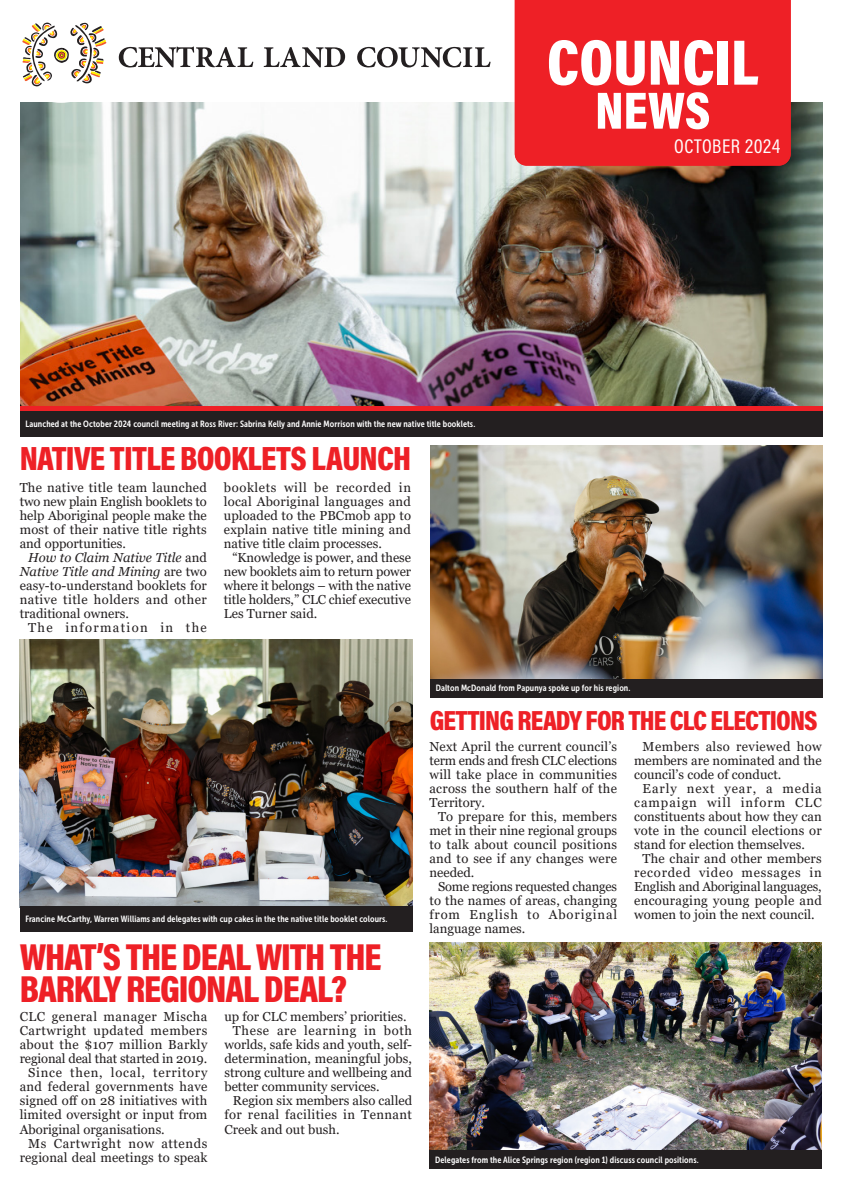
<style>
.page{position:relative;width:842px;height:1191px;background:#fff}
.page>*{position:absolute;margin:0;border:0;box-sizing:border-box;transform-origin:0 0}
.t1{font:900 65px "Acumin Pro Cond";color:#fff}
.t2{font:900 53px "Acumin Pro Cond";color:#fff}
.t3{font:900 38px/32px "Acumin Pro Cond";letter-spacing:-.03em;color:#ee2026}
.t4{font:900 34px "Acumin Pro Cond";letter-spacing:-.02em;color:#ee2026}
.t5{font:900 28px "Acumin Pro Cond";letter-spacing:-.03em;color:#ee2026}
.t6{font:20px "Acumin Pro Cond";letter-spacing:.03em;color:#fff}
.News_Body{font:13px/14px "Georgia";letter-spacing:.005em;color:#231f20;text-align:justify}
.News_Body-2{font:13px "Georgia";letter-spacing:.105em;color:#231f20}
.Captions{font:9px "Museo Sans Cond 700";letter-spacing:.01em;color:#fff}
.s1{font-style:italic}
</style>
<div class="page">
<img style="left:20px;top:103px;width:802px;height:303px">
<div style="left:20px;top:411px;width:802px;height:25px;background:#231f20"></div>
<svg style="left:20px;top:22px;width:233px;height:81px"></svg>
<svg style="left:264px;top:47px;width:81px;height:20px"></svg>
<svg style="left:357px;top:47px;width:134px;height:20px"></svg>
<div style="left:20px;top:406px;width:802px;height:5px;background:#ee2026"></div>
<div style="left:430px;top:677px;width:392px;height:20px;background:#231f20"></div>
<img style="left:20px;top:639px;width:392px;height:267px">
<img style="left:430px;top:445px;width:392px;height:233px">
<img style="left:429px;top:942px;width:393px;height:208px">
<div style="left:20px;top:906px;width:393px;height:25px;background:#231f20"></div>
<div style="left:515px;top:0;width:276px;height:166px;background:#ee2026"></div>
<div style="left:429px;top:1150px;width:393px;height:18px;background:#231f20"></div>
<p class="t1" style="left:547px;top:20px;width:213px">COUNCIL</p>
<p class="t2" style="left:595px;top:76px;width:117px">NEWS</p>
<p class="t6" style="left:674px;top:133px;width:108px">OCTOBER 2024</p>
<p class="Captions" style="left:26px;top:419px;width:451px">Launched at the October 2024 council meeting at Ross River: Sabrina Kelly and Annie Morrison with the new native title booklets.</p>
<h1 class="t4" style="left:20px;top:436px;width:393px">NATIVE TITLE BOOKLETS LAUNCH</h1>
<p class="News_Body" style="left:20px;top:481px;width:189px">The native title team launched two new plain English booklets to help Aboriginal people make the most of their native title rights and opportunities.</p>
<p class="News_Body" style="left:20px;top:551px;width:189px;text-indent:9px"><span class="s1">How to Claim Native Title</span> and <span class="s1">Native Title and Mining</span> are two easy-to-understand booklets for native title holders and other traditional owners.</p>
<p class="News_Body-2" style="left:28px;top:619px;width:180px">The information in the</p>
<p class="News_Body" style="left:224px;top:481px;width:189px">booklets will be recorded in local Aboriginal languages and uploaded to the PBCmob app to explain native title mining and native title claim processes.</p>
<p class="News_Body" style="left:224px;top:551px;width:189px;text-indent:9px">“Knowledge is power, and these new booklets aim to return power where it belongs – with the native title holders,” CLC chief executive Les Turner said.</p>
<p class="Captions" style="left:436px;top:683px;width:196px">Dalton McDonald from Papunya spoke up for his region.</p>
<p class="Captions" style="left:25px;top:914px;width:364px">Francine McCarthy, Warren Williams and delegates with cup cakes in the the native title booklet colours.</p>
<h1 class="t3" style="left:20px;top:940px;width:363px">WHAT’S THE DEAL WITH THE<br>BARKLY REGIONAL DEAL?</h1>
<p class="News_Body" style="left:20px;top:1010px;width:189px">CLC general manager Mischa Cartwright updated members about the $107 million Barkly regional deal that started in 2019.</p>
<p class="News_Body" style="left:20px;top:1066px;width:189px;text-indent:9px">Since then, local, territory and federal governments have signed off on 28 initiatives with limited oversight or input from Aboriginal organisations.</p>
<p class="News_Body" style="left:20px;top:1136px;width:189px;text-align:right">Ms Cartwright now attends regional deal meetings to speak</p>
<p class="News_Body" style="left:224px;top:1010px;width:184px">up for CLC members’ priorities.</p>
<p class="News_Body" style="left:224px;top:1024px;width:189px;text-indent:9px">These are learning in both worlds, safe kids and youth, self&shy;determination, meaningful jobs, strong culture and wellbeing and better community services.</p>
<p class="News_Body" style="left:224px;top:1094px;width:189px;text-indent:9px">Region six members also called for renal facilities in Tennant Creek and out bush.</p>
<h1 class="t5" style="left:430px;top:701px;width:389px">GETTING READY FOR THE CLC ELECTIONS</h1>
<p class="News_Body" style="left:429px;top:739px;width:189px">Next April the current council’s term ends and fresh CLC elections will take place in communities across the southern half of the Territory.</p>
<p class="News_Body" style="left:429px;top:809px;width:189px;text-indent:9px">To prepare for this, members met in their nine regional groups to talk about council positions and to see if any changes were needed.</p>
<p class="News_Body" style="left:429px;top:879px;width:189px;text-indent:9px">Some regions requested changes to the names of areas, changing from English to Aboriginal language names.</p>
<p class="News_Body" style="left:634px;top:739px;width:189px;text-indent:9px">Members also reviewed how members are nominated and the council’s code of conduct.</p>
<p class="News_Body" style="left:634px;top:781px;width:189px;text-indent:9px">Early next year, a media campaign will inform CLC constituents about how they can vote in the council elections or stand for election themselves.</p>
<p class="News_Body" style="left:634px;top:851px;width:189px;text-indent:9px">The chair and other members recorded video messages in English and Aboriginal languages, encouraging young people and women to join the next council.</p>
<p class="Captions" style="left:435px;top:1154px;width:265px">Delegates from the Alice Springs region (region 1) discuss council positions.</p>
</div>
